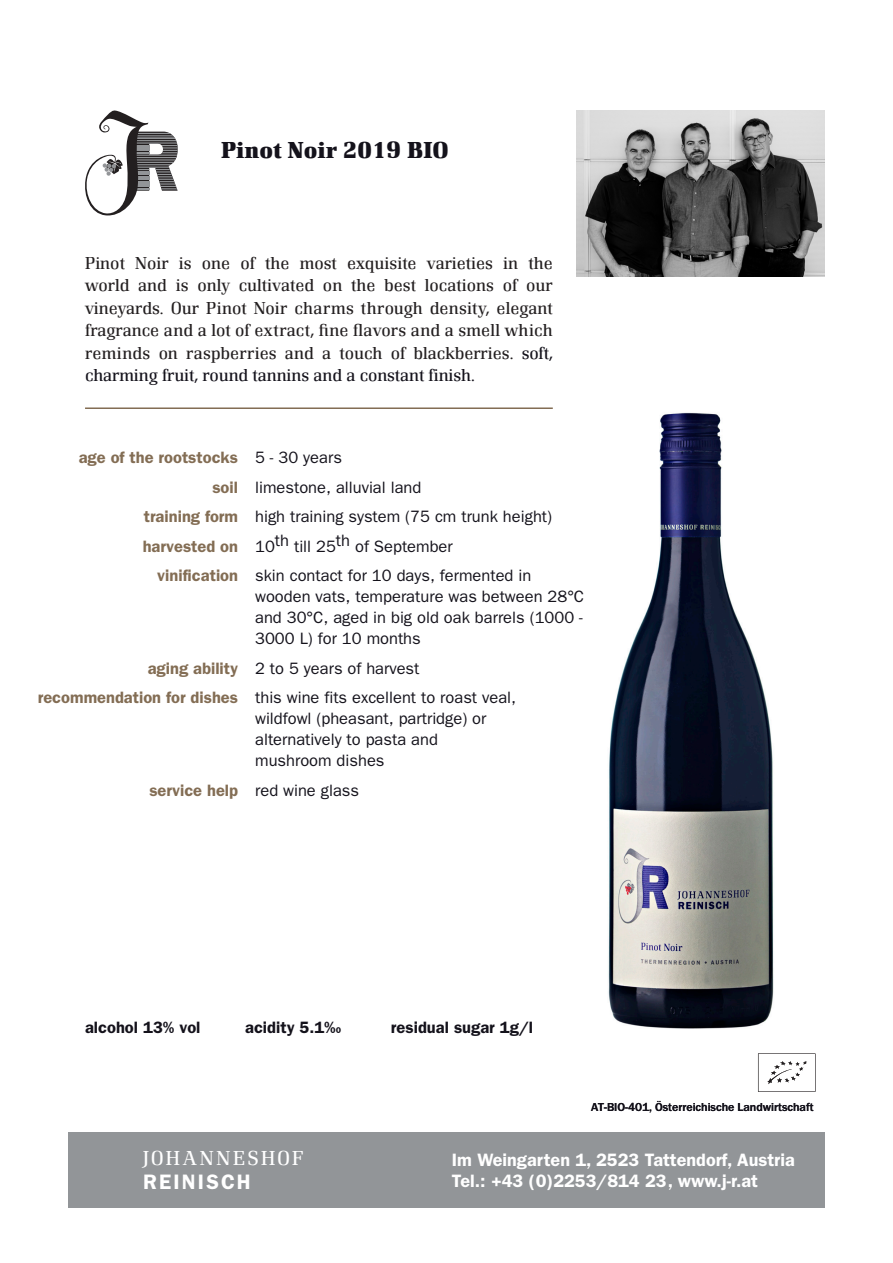
<style>
.page{position:relative;width:893px;height:1263px;background:#fff}
.page>*{position:absolute;margin:0;border:0;box-sizing:border-box;transform-origin:0 0}
._01_Headline_Wein{font:700 24px "Renault";color:#14121b}
.t1{font:300 21px "Renault";letter-spacing:.11em;color:#fff}
.t2{font:600 21px "Franklin Gothic";letter-spacing:.1em;color:#fff}
._02_Einleitung{font:300 18px/22.5px "Renault";letter-spacing:-.005em;color:#231f20;text-align:justify}
.t3{font:600 18px/21.6px "Franklin Gothic";color:#fff}
._04_Text{font:16.5px/21px "Franklin Gothic";color:#14121b}
._03_Aufzählung{font:600 16.5px "Franklin Gothic";color:#836d54}
._05_Eckdaten{font:600 16.5px "Franklin Gothic";color:#14121b}
._04_Text-2{font:500 12px "Franklin Gothic URW";color:#14121b}
.s1{color:#14121b}
</style>
<div class="page">
<div style="left:68px;top:1131px;width:757px;height:76px;background:#929598"></div>
<img style="left:577px;top:111px;width:248px;height:165px">
<svg style="left:85px;top:111px;width:93px;height:104px"></svg>
<hr style="left:85px;top:407px;width:468px;height:2px;background:#836d54">
<img style="left:608px;top:412px;width:166px;height:617px">
<svg style="left:758px;top:1053px;width:57px;height:39px"></svg>
<p class="_01_Headline_Wein" style="left:221px;top:137px;width:229px">Pinot Noir 2019 BIO</p>
<p class="_02_Einleitung" style="left:85px;top:252px;width:469px">Pinot Noir is one of the most exquisite varieties in the world and is only cultivated on the best locations of our vineyards. Our Pinot Noir charms through density, elegant fragrance and a lot of extract, fine flavors and a smell which reminds on raspberries and a touch of blackberries. <span class="s1">soft, charming fruit, round tannins and a constant finish.</span></p>
<p class="_03_Aufzählung" style="left:79px;top:448px;width:161px">age of the rootstocks</p>
<p class="_03_Aufzählung" style="left:212px;top:477px;width:27px">soil</p>
<p class="_03_Aufzählung" style="left:144px;top:507px;width:96px">training form</p>
<p class="_03_Aufzählung" style="left:143px;top:536px;width:97px">harvested on</p>
<p class="_03_Aufzählung" style="left:157px;top:566px;width:82px">vinification</p>
<p class="_03_Aufzählung" style="left:148px;top:658px;width:92px">aging ability</p>
<p class="_03_Aufzählung" style="left:38px;top:688px;width:202px">recommendation for dishes</p>
<p class="_03_Aufzählung" style="left:149px;top:780px;width:90px">service help</p>
<p class="_04_Text" style="left:255px;top:447px;width:88px">5 - 30 years</p>
<p class="_04_Text" style="left:255px;top:477px;width:168px">limestone, alluvial land</p>
<p class="_04_Text" style="left:255px;top:506px;width:299px">high training system (75 cm trunk height)</p>
<p class="_04_Text" style="left:255px;top:536px;width:199px">10th till 25th of September</p>
<p class="_04_Text" style="left:255px;top:565px;width:331px">skin contact for 10 days, fermented in wooden vats, temperature was between 28°C and 30°C, aged in big old oak barrels (1000 - 3000 L) for 10 months</p>
<p class="_04_Text" style="left:255px;top:658px;width:166px">2 to 5 years of harvest</p>
<p class="_04_Text" style="left:255px;top:687px;width:263px">this wine fits excellent to roast veal, wildfowl (pheasant, partridge) or alternatively to pasta and mushroom dishes</p>
<p class="_04_Text" style="left:255px;top:780px;width:105px">red wine glass</p>
<p class="_05_Eckdaten" style="left:85px;top:1017px;width:117px">alcohol 13% vol</p>
<p class="_05_Eckdaten" style="left:245px;top:1017px;width:98px">acidity 5.1‰</p>
<p class="_05_Eckdaten" style="left:391px;top:1017px;width:144px">residual sugar 1g/l</p>
<p class="_04_Text-2" style="left:591px;top:1100px;width:224px">AT-BIO-401, Österreichische Landwirtschaft</p>
<p class="t1" style="left:143px;top:1147px;width:162px">JOHANNESHOF</p>
<p class="t2" style="left:143px;top:1170px;width:109px">REINISCH</p>
<p class="t3" style="left:452px;top:1149px;width:344px">Im Weingarten 1, 2523 Tattendorf, Austria<br>Tel.: +43 (0)2253/814 23, www.j-r.at</p>
</div>
